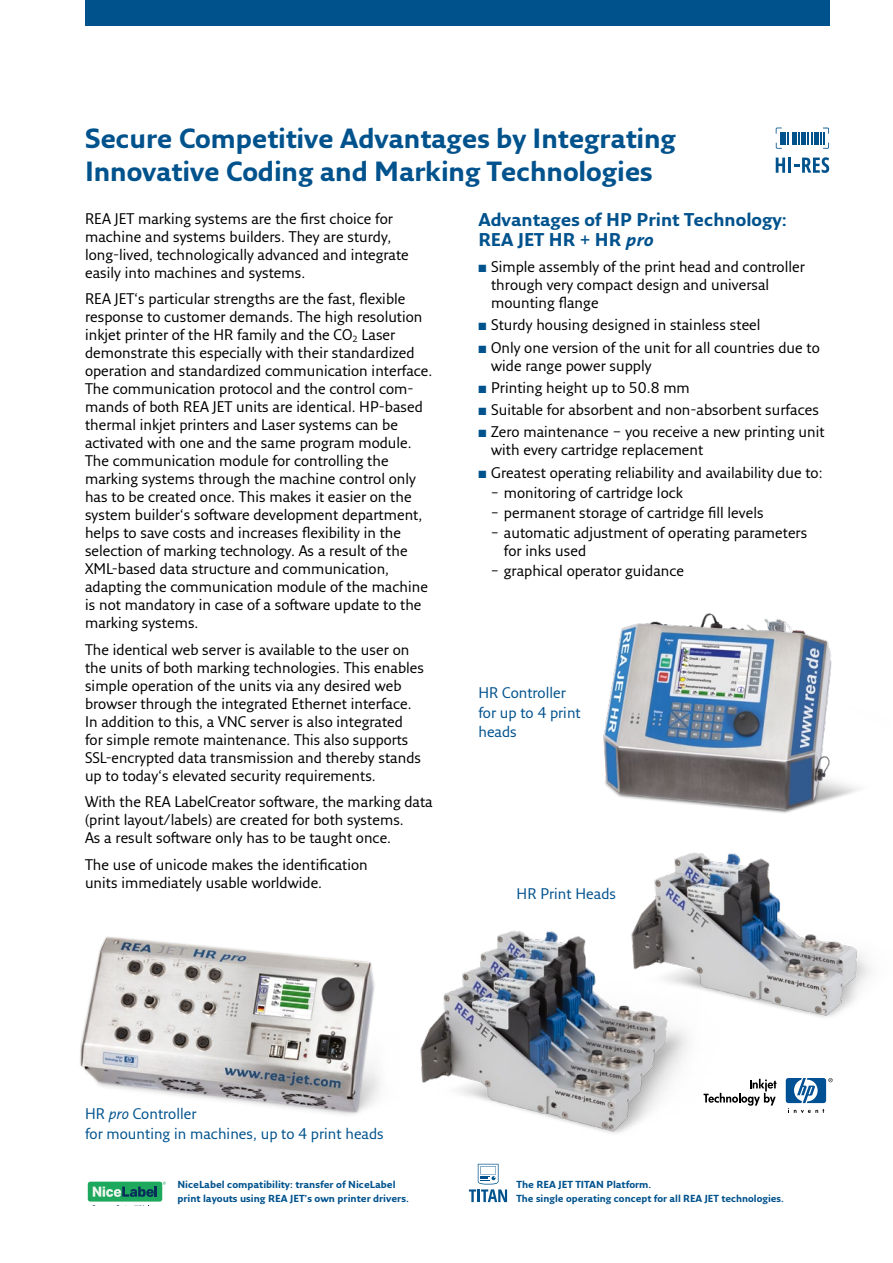
<style>
.page{position:relative;width:893px;height:1263px;background:#fff}
.page>*{position:absolute;margin:0;border:0;box-sizing:border-box;transform-origin:0 0}
.t1{font:700 27px/33px "Fresco Sans Pro";letter-spacing:-.005em;color:#00528d}
.t2{font:700 18px/19.5px "Fresco Sans Pro";color:#00528d}
.t3{font:15px/18px "Fresco Sans Pro";color:#000}
.t4{font:15px/19.5px "Fresco Sans Pro";color:#00528d}
.t5{font:700 9.9px/13.6px "Fresco Sans Pro";color:#00528d}
.s1{font-style:italic}
.s2{color:#00528d}
</style>
<div class="page">
<svg style="left:786px;top:1078px;width:47px;height:35px"></svg>
<svg style="left:720px;top:1079px;width:56px;height:27px"></svg>
<img style="left:80px;top:937px;width:300px;height:178px">
<img style="left:654px;top:852px;width:217px;height:165px">
<img style="left:603px;top:613px;width:255px;height:200px">
<img style="left:420px;top:892px;width:300px;height:242px">
<div style="left:85px;top:0;width:744px;height:26px;background:#00528d"></div>
<svg style="left:469px;top:1164px;width:38px;height:38px"></svg>
<div style="left:88px;top:1181px;width:74px;height:20px;background:#1da85d;border-radius:3px"></div>
<svg style="left:93px;top:1186px;width:64px;height:11px"></svg>
<svg style="left:776px;top:157px;width:53px;height:16px"></svg>
<div style="left:814px;top:132px;width:5px;height:13px;background:#00528d"></div>
<svg style="left:807px;top:132px;width:6px;height:13px"></svg>
<hr style="left:801px;top:132px;width:4px;height:13px;background:#00528d">
<svg style="left:798px;top:132px;width:1px;height:13px"></svg>
<div style="left:792px;top:132px;width:5px;height:13px;background:#00528d"></div>
<svg style="left:820px;top:128px;width:9px;height:21px"></svg>
<svg style="left:776px;top:128px;width:13px;height:21px"></svg>
<h1 class="t1" style="left:85px;top:121px;width:592px">Secure Competitive Advantages by Integrating<br>Innovative Coding and Marking Technologies</h1>
<p class="t3" style="left:85px;top:209px;width:325px">REA JET marking systems are the first choice for machine and systems builders. They are sturdy, long-lived, technologically advanced and integrate easily into machines and systems.</p>
<p class="t3" style="left:85px;top:290px;width:349px">REA JET‘s particular strengths are the fast, flexible response to customer demands. The high resolution inkjet printer of the HR family and the CO<sub>2</sub> Laser demonstrate this especially with their standardized operation and standardized communication interface.<br>The communication protocol and the control com&shy;mands of both REA JET units are identical. HP-based thermal inkjet printers and Laser systems can be activated with one and the same program module.<br>The communication module for controlling the marking systems through the machine control only has to be created once. This makes it easier on the system builder‘s software development department, helps to save costs and increases flexibility in the selection of marking technology. As a result of the XML-based data structure and communication, adapting the communication module of the machine is not mandatory in case of a software update to the marking systems.</p>
<p class="t3" style="left:85px;top:640px;width:341px">The identical web server is available to the user on the units of both marking technologies. This enables simple operation of the units via any desired web browser through the integrated Ethernet interface.<br>In addition to this, a VNC server is also integrated for simple remote maintenance. This also supports SSL-encrypted data transmission and thereby stands up to today‘s elevated security requirements.</p>
<p class="t3" style="left:85px;top:793px;width:349px">With the REA LabelCreator software, the marking data (print layout/labels) are created for both systems.<br>As a result software only has to be taught once.</p>
<p class="t3" style="left:85px;top:855px;width:284px">The use of unicode makes the identification units immediately usable worldwide.</p>
<p class="t2" style="left:478px;top:210px;width:310px">Advantages of HP Print Technology:<br>REA JET HR + HR <span class="s1">pro</span></p>
<p class="t3" style="left:491px;top:257px;width:315px;text-indent:-13px"><span class="s2">■</span> Simple assembly of the print head and controller through very compact design and universal mounting flange</p>
<p class="t3" style="left:478px;top:316px;width:284px"><span class="s2">■</span> Sturdy housing designed in stainless steel</p>
<p class="t3" style="left:491px;top:338px;width:330px;text-indent:-13px"><span class="s2">■</span> Only one version of the unit for all countries due to wide range power supply</p>
<p class="t3" style="left:478px;top:378px;width:213px"><span class="s2">■</span> Printing height up to 50.8 mm</p>
<p class="t3" style="left:478px;top:400px;width:342px"><span class="s2">■</span> Suitable for absorbent and non-absorbent surfaces</p>
<p class="t3" style="left:491px;top:423px;width:335px;text-indent:-13px"><span class="s2">■</span> Zero maintenance - you receive a new printing unit with every cartridge replacement</p>
<p class="t3" style="left:478px;top:463px;width:346px"><span class="s2">■</span> Greatest operating reliability and availability due to:</p>
<p class="t3" style="left:491px;top:483px;width:193px">– monitoring of cartridge lock</p>
<p class="t3" style="left:491px;top:503px;width:274px">– permanent storage of cartridge fill levels</p>
<p class="t3" style="left:504px;top:523px;width:305px;text-indent:-13px">– automatic adjustment of operating parameters for inks used</p>
<p class="t3" style="left:491px;top:561px;width:195px">– graphical operator guidance</p>
<p class="t4" style="left:478px;top:683px;width:104px">HR Controller for up to 4 print heads</p>
<p class="t4" style="left:517px;top:883px;width:101px">HR Print Heads</p>
<p class="t4" style="left:85px;top:1104px;width:300px">HR <span class="s1">pro</span> Controller<br>for mounting in machines, up to 4 print heads</p>
<p class="t5" style="left:177px;top:1178px;width:233px">NiceLabel compatibility: transfer of NiceLabel print layouts using REA JET’s own printer drivers.</p>
<p class="t5" style="left:516px;top:1178px;width:269px">The REA JET TITAN Platform.<br>The single operating concept for all REA JET technologies.</p>
</div>
